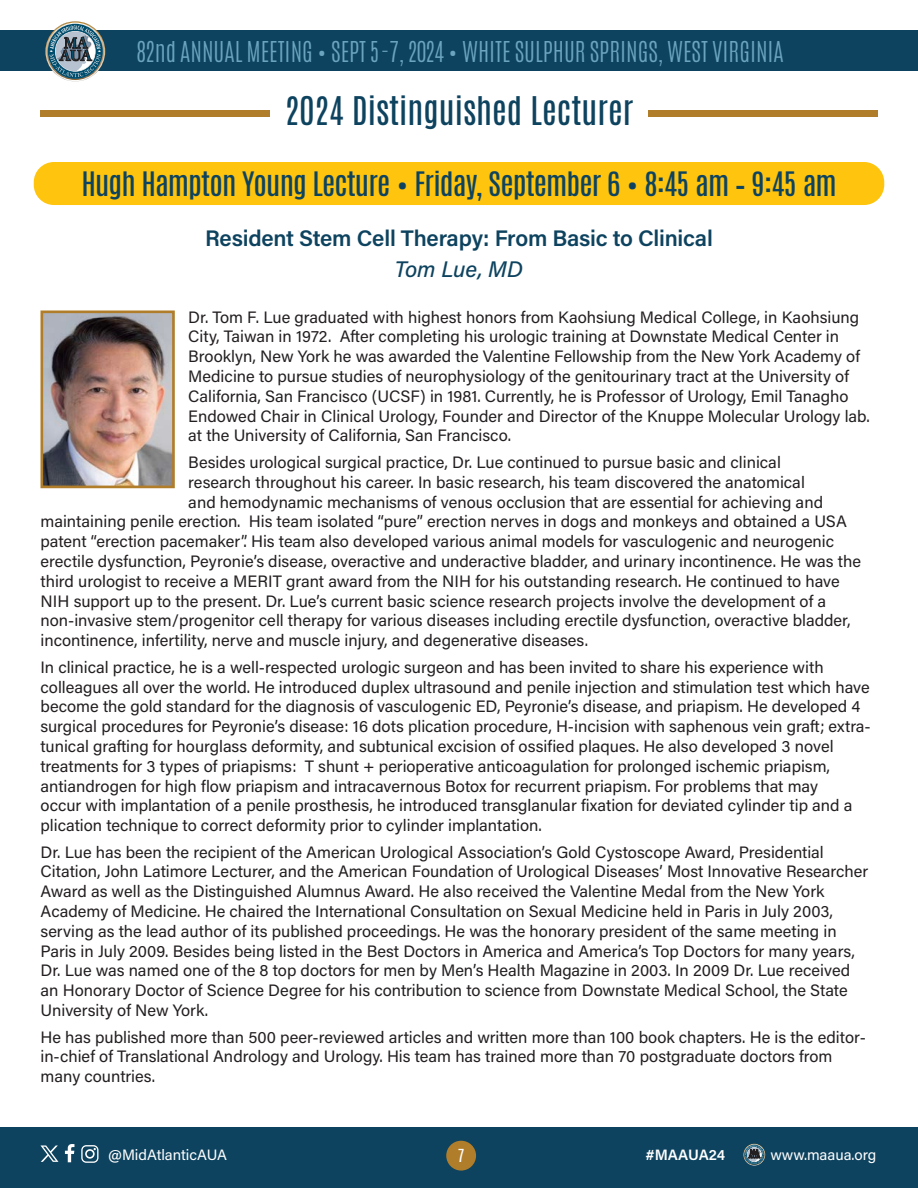
<style>
.page{position:relative;width:918px;height:1188px;background:#fff}
.page>*{position:absolute;margin:0;border:0;box-sizing:border-box;transform-origin:0 0}
.t1{font:33px "Antonio";color:#0e435f}
.t2{font:28.2px "Antonio";letter-spacing:-.03em;color:#0e435f;scale:1.08 1}
.t3{font:300 24px "Antonio";color:#6ba4bf}
.t4{font:600 22.5px "Acumin Pro";letter-spacing:-.01em;color:#0e435f}
.t5{font:italic 500 22.5px "Acumin Pro";color:#0e435f}
.t6{font:16.5px/19.8px "Acumin Pro";color:#231f20}
.t7{font:15px "Acumin Pro";letter-spacing:-.005em;color:#fff}
.t8{font:600 15px "Acumin Pro";letter-spacing:-.005em;color:#fff}
.t9{font:15px "Antonio";color:#fff}
</style>
<div class="page">
<div style="left:0;top:1127px;width:918px;height:61px;background:#0e435f"></div>
<svg style="left:743px;top:1144px;width:22px;height:22px"></svg>
<svg style="left:65px;top:1144px;width:9px;height:18px"></svg>
<svg style="left:81px;top:1145px;width:17px;height:18px"></svg>
<svg style="left:40px;top:1145px;width:18px;height:17px"></svg>
<div style="left:446px;top:1141px;width:30px;height:30px;background:#b07d2b;border-radius:50%"></div>
<div style="left:0;top:30px;width:918px;height:41px;background:#0e435f"></div>
<svg style="left:45px;top:21px;width:60px;height:60px"></svg>
<img style="left:44px;top:314px;width:127px;height:170px">
<div style="left:40px;top:310px;width:135px;height:178px;border:3px solid #b07d2b"></div>
<div style="left:648px;top:110px;width:230px;height:6px;background:#b07d2b"></div>
<div style="left:40px;top:110px;width:230px;height:6px;background:#b07d2b"></div>
<div style="left:34px;top:162px;width:850px;height:43px;background:#fec40e;border-radius:20px"></div>
<h3 class="t3" style="left:137px;top:34px;width:649px">82nd ANNUAL MEETING • SEPT 5-7, 2024 • WHITE SULPHUR SPRINGS, WEST VIRGINIA</h3>
<p class="t1" style="left:285px;top:87px;width:350px">2024 Distinguished Lecturer</p>
<p class="t2" style="left:81px;top:163px;width:701px">Hugh Hampton Young Lecture • Friday, September 6 • 8:45 am – 9:45 am</p>
<p class="t4" style="left:205px;top:222px;width:509px">Resident Stem Cell Therapy: From Basic to Clinical</p>
<p class="t5" style="left:395px;top:254px;width:130px">Tom Lue, MD</p>
<p class="t6" style="left:188px;top:306px;width:683px">Dr. Tom F. Lue graduated with highest honors from Kaohsiung Medical College, in Kaohsiung City, Taiwan in 1972. After completing his urologic training at Downstate Medical Center in Brooklyn, New York he was awarded the Valentine Fellowship from the New York Academy of Medicine to pursue studies of neurophysiology of the genitourinary tract at the University of California, San Francisco (UCSF) in 1981. Currently, he is Professor of Urology, Emil Tanagho Endowed Chair in Clinical Urology, Founder and Director of the Knuppe Molecular Urology lab. at the University of California, San Francisco.</p>
<p class="t6" style="left:188px;top:452px;width:594px">Besides urological surgical practice, Dr. Lue continued to pursue basic and clinical</p>
<p class="t6" style="left:188px;top:471px;width:618px">research throughout his career. In basic research, his team discovered the anatomical</p>
<p class="t6" style="left:188px;top:491px;width:636px">and hemodynamic mechanisms of venous occlusion that are essential for achieving and</p>
<p class="t6" style="left:40px;top:511px;width:808px">maintaining penile erection. His team isolated “pure” erection nerves in dogs and monkeys and obtained a USA</p>
<p class="t6" style="left:40px;top:531px;width:795px">patent “erection pacemaker”. His team also developed various animal models for vasculogenic and neurogenic</p>
<p class="t6" style="left:40px;top:551px;width:822px">erectile dysfunction, Peyronie’s disease, overactive and underactive bladder, and urinary incontinence. He was the</p>
<p class="t6" style="left:40px;top:570px;width:801px">third urologist to receive a MERIT grant award from the NIH for his outstanding research. He continued to have</p>
<p class="t6" style="left:40px;top:590px;width:787px">NIH support up to the present. Dr. Lue’s current basic science research projects involve the development of a</p>
<p class="t6" style="left:40px;top:610px;width:812px">non-invasive stem/progenitor cell therapy for various diseases including erectile dysfunction, overactive bladder,</p>
<p class="t6" style="left:40px;top:630px;width:549px">incontinence, infertility, nerve and muscle injury, and degenerative diseases.</p>
<p class="t6" style="left:40px;top:656px;width:832px">In clinical practice, he is a well-respected urologic surgeon and has been invited to share his experience with colleagues all over the world. He introduced duplex ultrasound and penile injection and stimulation test which have become the gold standard for the diagnosis of vasculogenic ED, Peyronie’s disease, and priapism. He developed 4 surgical procedures for Peyronie’s disease: 16 dots plication procedure, H-incision with saphenous vein graft; extra&shy;tunical grafting for hourglass deformity, and subtunical excision of ossified plaques. He also developed 3 novel treatments for 3 types of priapisms: T shunt + perioperative anticoagulation for prolonged ischemic priapism, antiandrogen for high flow priapism and intracavernous Botox for recurrent priapism. For problems that may<br>occur with implantation of a penile prosthesis, he introduced transglanular fixation for deviated cylinder tip and a plication technique to correct deformity prior to cylinder implantation.</p>
<p class="t6" style="left:40px;top:841px;width:829px">Dr. Lue has been the recipient of the American Urological Association’s Gold Cystoscope Award, Presidential Citation, John Latimore Lecturer, and the American Foundation of Urological Diseases’ Most Innovative Researcher Award as well as the Distinguished Alumnus Award. He also received the Valentine Medal from the New York Academy of Medicine. He chaired the International Consultation on Sexual Medicine held in Paris in July 2003, serving as the lead author of its published proceedings. He was the honorary president of the same meeting in Paris in July 2009. Besides being listed in the Best Doctors in America and America’s Top Doctors for many years, Dr. Lue was named one of the 8 top doctors for men by Men’s Health Magazine in 2003. In 2009 Dr. Lue received an Honorary Doctor of Science Degree for his contribution to science from Downstate Medical School, the State University of New York.</p>
<p class="t6" style="left:40px;top:1026px;width:827px">He has published more than 500 peer-reviewed articles and written more than 100 book chapters. He is the editor&shy;in-chief of Translational Andrology and Urology. His team has trained more than 70 postgraduate doctors from many countries.</p>
<p class="t7" style="left:108px;top:1144px;width:121px">@MidAtlanticAUA</p>
<p class="t9" style="left:458px;top:1144px;width:8px">7</p>
<p class="t8" style="left:645px;top:1144px;width:81px">#MAAUA24</p>
<p class="t7" style="left:771px;top:1144px;width:107px">www.maaua.org</p>
</div>
